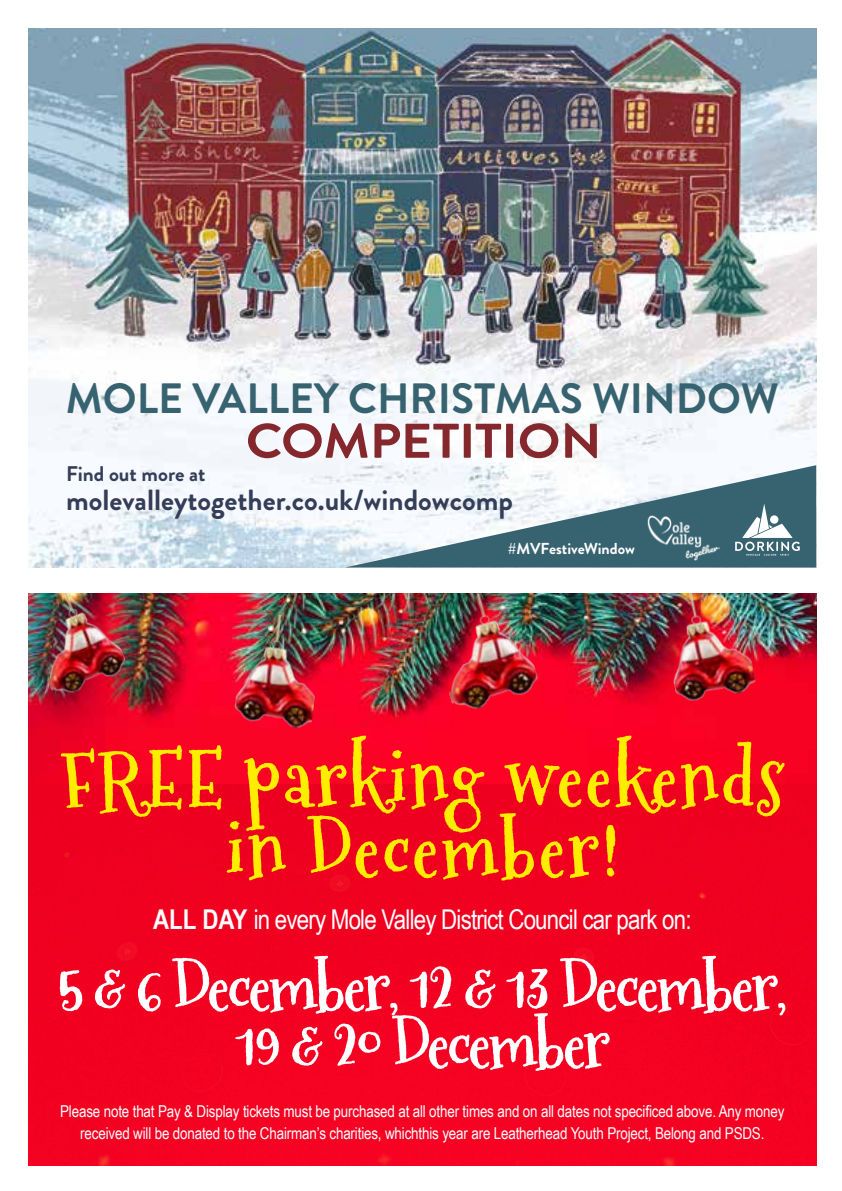
<style>
.page{position:relative;width:842px;height:1191px;background:#fff}
.page>*{position:absolute;margin:0;border:0;box-sizing:border-box;transform-origin:0 0}
.t1{font:700 76.4px/71px "Mountainsof Christmas";letter-spacing:.03em;color:#ffed00;text-align:center}
.t2{font:700 65.4px/57.2px "Mountainsof Christmas";letter-spacing:-.04em;color:#fff;text-align:center}
.t3{font:700 42.4px "Brandon Grotesque";color:#376370}
.t4{font:700 29.2px "Brandon Grotesque";color:#343e58}
.t5{font:27.2px "Arial Narrow";letter-spacing:-.03em;color:#fff}
.t6{font:700 21.2px "Brandon Grotesque";color:#343e58}
.t7{font:16.4px/21.8px "Arial Narrow";letter-spacing:-.01em;color:#fff;text-align:center}
.t8{font:700 15.8px "Brandon Grotesque";color:#fff}
.s1{font-weight:700}
</style>
<div class="page">
<div style="left:28px;top:783px;width:788px;height:382px;background:#f10120"></div>
<img style="left:28px;top:593px;width:788px;height:190px">
<img style="left:28px;top:593px;width:102px;height:107px">
<img style="left:657px;top:593px;width:100px;height:111px">
<img style="left:423px;top:593px;width:118px;height:122px">
<img style="left:233px;top:610px;width:91px;height:119px">
<img style="left:29px;top:29px;width:787px;height:538px">
<svg style="left:345px;top:465px;width:471px;height:102px"></svg>
<img style="left:645px;top:513px;width:75px;height:48px">
<svg style="left:735px;top:504px;width:65px;height:52px"></svg>
<svg style="left:248px;top:423px;width:349px;height:35px"></svg>
<h3 class="t3" style="left:66px;top:368px;width:714px">MOLE VALLEY CHRISTMAS WINDOW</h3>
<p class="t6" style="left:66px;top:459px;width:141px">Find out more at</p>
<h3 class="t4" style="left:66px;top:479px;width:448px">molevalleytogether.co.uk/windowcomp</h3>
<p class="t8" style="left:508px;top:537px;width:129px">#MVFestiveWindow</p>
<h1 class="t1" style="left:61px;top:744px;width:725px">FREE parking weekends in December!</h1>
<h3 class="t5" style="left:153px;top:899px;width:540px"><span class="s1">ALL DAY</span> in every Mole Valley District Council car park on:</h3>
<h2 class="t2" style="left:57px;top:959px;width:732px">5 &amp; 6 December, 12 &amp; 13 December,<br>19 &amp; 20 December</h2>
<p class="t7" style="left:60px;top:1099px;width:726px">Please note that Pay &amp; Display tickets must be purchased at all other times and on all dates not specificed above. Any money received will be donated to the Chairman’s charities, whichthis year are Leatherhead Youth Project, Belong and PSDS.</p>
</div>
